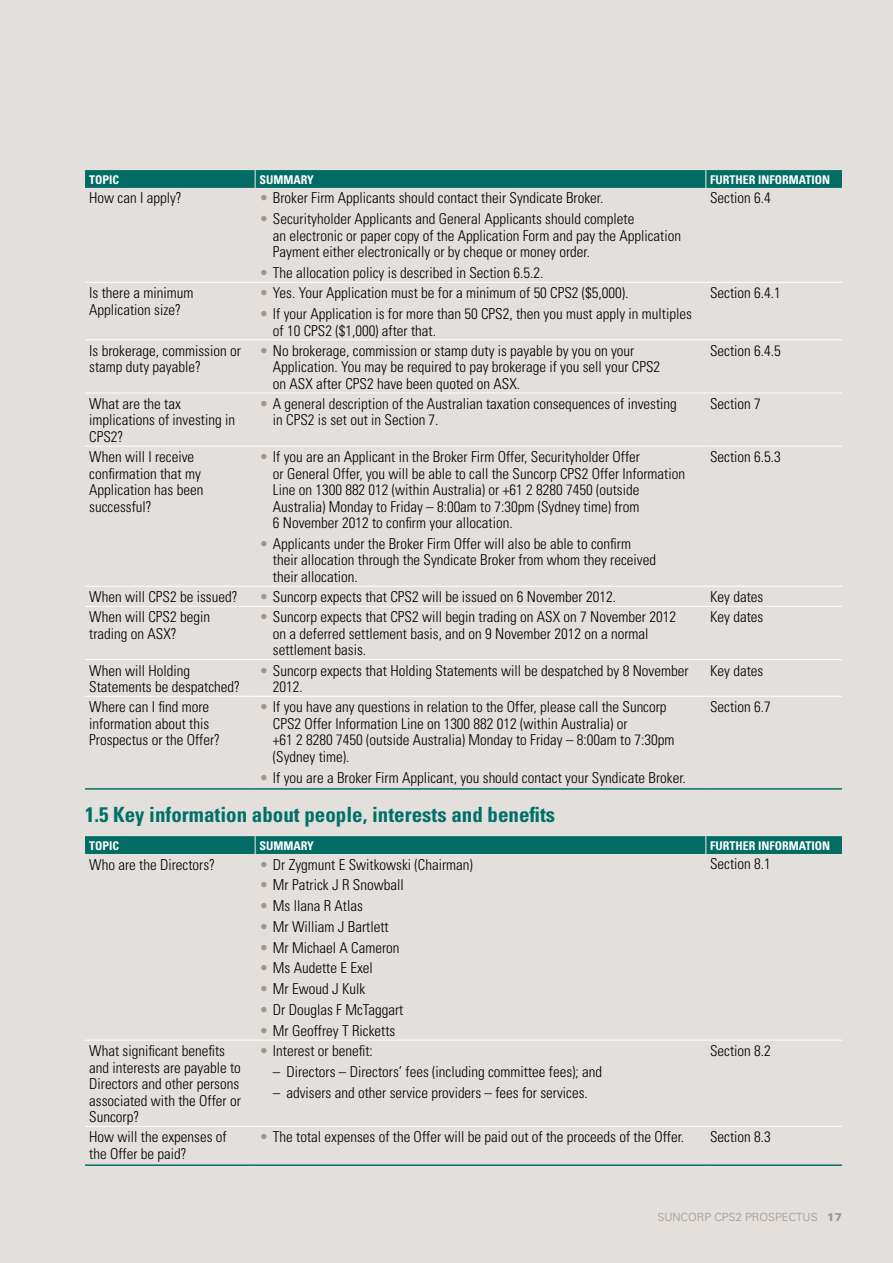
<style>
.page{position:relative;width:893px;height:1263px;background:#e3dfdc}
.page>*{position:absolute;margin:0;border:0;box-sizing:border-box;transform-origin:0 0}
.t1{font:700 condensed 21px "Univers";color:#007066}
.t2{font:300 condensed 15px/16.5px "Univers";color:#000}
.t3{font:700 condensed 12px "Univers";color:#fff}
.t4{font:300 11.25px "Univers";color:#a2958a}
.s1{color:#a2958a}
.s2{font-weight:900}
</style>
<div class="page">
<hr style="left:85px;top:282px;width:170px;height:1px;background:#fff">
<hr style="left:255px;top:282px;width:451px;height:1px;background:#fff">
<hr style="left:706px;top:282px;width:136px;height:1px;background:#fff">
<hr style="left:85px;top:339px;width:170px;height:1px;background:#fff">
<hr style="left:255px;top:339px;width:451px;height:1px;background:#fff">
<hr style="left:706px;top:339px;width:136px;height:1px;background:#fff">
<hr style="left:85px;top:393px;width:170px;height:1px;background:#fff">
<hr style="left:255px;top:393px;width:451px;height:1px;background:#fff">
<hr style="left:706px;top:393px;width:136px;height:1px;background:#fff">
<hr style="left:85px;top:446px;width:170px;height:1px;background:#fff">
<hr style="left:255px;top:446px;width:451px;height:1px;background:#fff">
<hr style="left:706px;top:446px;width:136px;height:1px;background:#fff">
<hr style="left:85px;top:586px;width:170px;height:1px;background:#fff">
<hr style="left:255px;top:586px;width:451px;height:1px;background:#fff">
<hr style="left:706px;top:586px;width:136px;height:1px;background:#fff">
<hr style="left:85px;top:606px;width:170px;height:1px;background:#fff">
<hr style="left:255px;top:606px;width:451px;height:1px;background:#fff">
<hr style="left:706px;top:606px;width:136px;height:1px;background:#fff">
<hr style="left:85px;top:659px;width:170px;height:1px;background:#fff">
<hr style="left:255px;top:659px;width:451px;height:1px;background:#fff">
<hr style="left:706px;top:659px;width:136px;height:1px;background:#fff">
<svg style="left:85px;top:170px;width:757px;height:18px;background:#036d65"></svg>
<hr style="left:85px;top:696px;width:170px;height:1px;background:#fff">
<hr style="left:255px;top:696px;width:451px;height:1px;background:#fff">
<hr style="left:706px;top:696px;width:136px;height:1px;background:#fff">
<hr style="left:85px;top:788px;width:170px;height:2px;background:#007066">
<hr style="left:255px;top:788px;width:451px;height:2px;background:#007066">
<hr style="left:706px;top:788px;width:136px;height:2px;background:#007066">
<hr style="left:85px;top:1040px;width:170px;height:1px;background:#fff">
<hr style="left:255px;top:1040px;width:451px;height:1px;background:#fff">
<hr style="left:706px;top:1040px;width:136px;height:1px;background:#fff">
<div style="left:85px;top:836px;width:757px;height:18px;background:#006c64"></div>
<hr style="left:85px;top:1126px;width:170px;height:1px;background:#fff">
<hr style="left:255px;top:1126px;width:451px;height:1px;background:#fff">
<hr style="left:706px;top:1126px;width:136px;height:1px;background:#fff">
<hr style="left:85px;top:1164px;width:170px;height:2px;background:#007066">
<hr style="left:255px;top:1164px;width:451px;height:2px;background:#007066">
<hr style="left:706px;top:1164px;width:136px;height:2px;background:#007066">
<p class="t3" style="left:89px;top:172px;width:32px">TOPIC</p>
<p class="t3" style="left:259px;top:172px;width:56px">SUMMARY</p>
<p class="t3" style="left:710px;top:172px;width:121px">FURTHER INFORMATION</p>
<p class="t2" style="left:89px;top:190px;width:94px">How can I apply?</p>
<p class="t2" style="left:259px;top:190px;width:345px"><span class="s1">•</span> Broker Firm Applicants should contact their Syndicate Broker.</p>
<p class="t2" style="left:273px;top:210px;width:410px;text-indent:-14px"><span class="s1">•</span> Securityholder Applicants and General Applicants should complete<br>an electronic or paper copy of the Application Form and pay the Application<br>Payment either electronically or by cheque or money order.</p>
<p class="t2" style="left:259px;top:264px;width:286px"><span class="s1">•</span> The allocation policy is described in Section 6.5.2.</p>
<p class="t2" style="left:710px;top:190px;width:62px">Section 6.4</p>
<p class="t2" style="left:89px;top:284px;width:106px">Is there a minimum<br>Application size?</p>
<p class="t2" style="left:259px;top:284px;width:371px"><span class="s1">•</span> Yes. Your Application must be for a minimum of 50 CPS2 ($5,000).</p>
<p class="t2" style="left:273px;top:305px;width:420px;text-indent:-13px"><span class="s1">•</span> If your Application is for more than 50 CPS2, then you must apply in multiples of 10 CPS2 ($1,000) after that.</p>
<p class="t2" style="left:710px;top:284px;width:72px">Section 6.4.1</p>
<p class="t2" style="left:89px;top:342px;width:153px">Is brokerage, commission or stamp duty payable?</p>
<p class="t2" style="left:273px;top:342px;width:389px;text-indent:-14px"><span class="s1">•</span> No brokerage, commission or stamp duty is payable by you on your<br>Application. You may be required to pay brokerage if you sell your CPS2 on ASX after CPS2 have been quoted on ASX.</p>
<p class="t2" style="left:710px;top:342px;width:72px">Section 6.4.5</p>
<p class="t2" style="left:89px;top:395px;width:147px">What are the tax implications of investing in<br>CPS2?</p>
<p class="t2" style="left:273px;top:395px;width:405px;text-indent:-13px"><span class="s1">•</span> A general description of the Australian taxation consequences of investing in CPS2 is set out in Section 7.</p>
<p class="t2" style="left:710px;top:395px;width:52px">Section 7</p>
<p class="t2" style="left:89px;top:448px;width:116px">When will I receive confirmation that my<br>Application has been successful?</p>
<p class="t2" style="left:273px;top:448px;width:414px;text-indent:-14px"><span class="s1">•</span> If you are an Applicant in the Broker Firm Offer, Securityholder Offer<br>or General Offer, you will be able to call the Suncorp CPS2 Offer Information Line on 1300 882 012 (within Australia) or +61 2 8280 7450 (outside Australia) Monday to Friday – 8:00am to 7:30pm (Sydney time) from<br>6 November 2012 to confirm your allocation.</p>
<p class="t2" style="left:273px;top:535px;width:385px;text-indent:-14px"><span class="s1">•</span> Applicants under the Broker Firm Offer will also be able to confirm their allocation through the Syndicate Broker from whom they received their allocation.</p>
<p class="t2" style="left:710px;top:448px;width:72px">Section 6.5.3</p>
<p class="t2" style="left:89px;top:588px;width:150px">When will CPS2 be issued?</p>
<p class="t2" style="left:259px;top:588px;width:358px"><span class="s1">•</span> Suncorp expects that CPS2 will be issued on 6 November 2012.</p>
<p class="t2" style="left:710px;top:588px;width:55px">Key dates</p>
<p class="t2" style="left:89px;top:608px;width:122px">When will CPS2 begin trading on ASX?</p>
<p class="t2" style="left:273px;top:608px;width:405px;text-indent:-14px"><span class="s1">•</span> Suncorp expects that CPS2 will begin trading on ASX on 7 November 2012 on a deferred settlement basis, and on 9 November 2012 on a normal settlement basis.</p>
<p class="t2" style="left:710px;top:608px;width:55px">Key dates</p>
<p class="t2" style="left:89px;top:662px;width:152px">When will Holding<br>Statements be despatched?</p>
<p class="t2" style="left:273px;top:662px;width:417px;text-indent:-13px"><span class="s1">•</span> Suncorp expects that Holding Statements will be despatched by 8 November<br>2012.</p>
<p class="t2" style="left:710px;top:662px;width:55px">Key dates</p>
<p class="t2" style="left:89px;top:698px;width:132px">Where can I find more information about this<br>Prospectus or the Offer?</p>
<p class="t2" style="left:273px;top:698px;width:403px;text-indent:-14px"><span class="s1">•</span> If you have any questions in relation to the Offer, please call the Suncorp CPS2 Offer Information Line on 1300 882 012 (within Australia) or<br>+61 2 8280 7450 (outside Australia) Monday to Friday – 8:00am to 7:30pm (Sydney time).</p>
<p class="t2" style="left:259px;top:769px;width:428px"><span class="s1">•</span> If you are a Broker Firm Applicant, you should contact your Syndicate Broker.</p>
<p class="t2" style="left:710px;top:698px;width:62px">Section 6.7</p>
<h1 class="t1" style="left:85px;top:801px;width:472px">1.5 KEY INFORMATION ABOUT PEOPLE, INTERESTS AND BENEFITS</h1>
<p class="t3" style="left:89px;top:838px;width:32px">TOPIC</p>
<p class="t3" style="left:259px;top:838px;width:56px">SUMMARY</p>
<p class="t3" style="left:710px;top:838px;width:121px">FURTHER INFORMATION</p>
<p class="t2" style="left:89px;top:856px;width:127px">Who are the Directors?</p>
<p class="t2" style="left:259px;top:856px;width:215px"><span class="s1">•</span> Dr Zygmunt E Switkowski (Chairman)</p>
<p class="t2" style="left:259px;top:876px;width:146px"><span class="s1">•</span> Mr Patrick J R Snowball</p>
<p class="t2" style="left:259px;top:897px;width:105px"><span class="s1">•</span> Ms llana R Atlas</p>
<p class="t2" style="left:259px;top:918px;width:131px"><span class="s1">•</span> Mr William J Bartlett</p>
<p class="t2" style="left:259px;top:939px;width:142px"><span class="s1">•</span> Mr Michael A Cameron</p>
<p class="t2" style="left:259px;top:960px;width:115px"><span class="s1">•</span> Ms Audette E Exel</p>
<p class="t2" style="left:259px;top:980px;width:107px"><span class="s1">•</span> Mr Ewoud J Kulk</p>
<p class="t2" style="left:259px;top:1001px;width:146px"><span class="s1">•</span> Dr Douglas F McTaggart</p>
<p class="t2" style="left:259px;top:1022px;width:137px"><span class="s1">•</span> Mr Geoffrey T Ricketts</p>
<p class="t2" style="left:710px;top:856px;width:62px">Section 8.1</p>
<p class="t2" style="left:89px;top:1042px;width:153px">What significant benefits and interests are payable to<br>Directors and other persons associated with the Offer or<br>Suncorp?</p>
<p class="t2" style="left:259px;top:1042px;width:115px"><span class="s1">•</span> Interest or benefit:</p>
<p class="t2" style="left:273px;top:1063px;width:331px">– Directors – Directors’ fees (including committee fees); and</p>
<p class="t2" style="left:273px;top:1084px;width:317px">– advisers and other service providers – fees for services.</p>
<p class="t2" style="left:710px;top:1042px;width:62px">Section 8.2</p>
<p class="t2" style="left:89px;top:1128px;width:139px">How will the expenses of the Offer be paid?</p>
<p class="t2" style="left:259px;top:1128px;width:426px"><span class="s1">•</span> The total expenses of the Offer will be paid out of the proceeds of the Offer.</p>
<p class="t2" style="left:710px;top:1128px;width:62px">Section 8.3</p>
<p class="t4" style="left:657px;top:1210px;width:186px">SUNCORP CPS2 PROSPECTUS <span class="s2">17</span></p>
</div>
